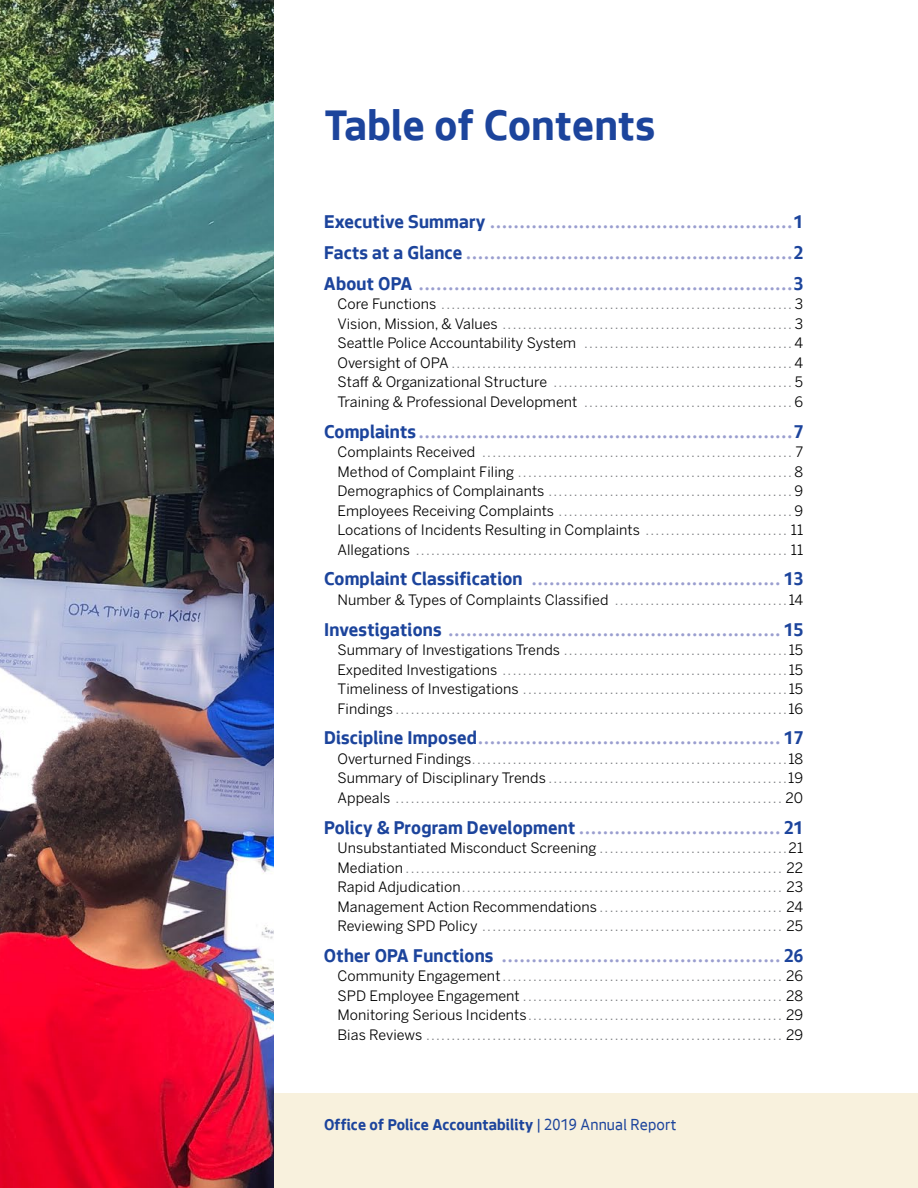
<style>
.page{position:relative;width:918px;height:1188px;background:#fff}
.page>*{position:absolute;margin:0;border:0;box-sizing:border-box;transform-origin:0 0}
.t1{font:700 45px "Seattle Text";letter-spacing:.01em;color:#1c449c}
.t2{font:700 19.5px/30.8px "Seattle Text";letter-spacing:.01em;color:#9a9ecf;text-align:justify}
.t3{font:700 16.5px "Seattle Text";letter-spacing:.01em;color:#1c449c}
.t4{font:14.25px/19.5px "Benton Sans";letter-spacing:.005em;color:#808285;text-align:justify}
.t5{font:14.25px "Benton Sans";letter-spacing:.005em;color:#000}
.s1{color:#1c449c}
.s2{color:#000}
.s3{color:#808285}
.s4{font-weight:400}
</style>
<div class="page">
<div style="left:0;top:1094px;width:918px;height:94px;background:#f8f1dd"></div>
<img style="left:0;top:0;width:274px;height:1188px">
<h1 class="t1" style="left:324px;top:95px;width:333px">Table of Contents</h1>
<p class="t2" style="left:324px;top:206px;width:481px"><span class="s1">Executive Summary</span> ...................................................<span class="s1">1<br>Facts at a Glance</span> .......................................................<span class="s1">2<br>About OPA</span> ...............................................................<span class="s1">3</span></p>
<p class="t4" style="left:338px;top:294px;width:467px"><span class="s2">Core Functions</span> .....................................................................<span class="s2">3<br>Vision, Mission, &amp; Values</span> .........................................................<span class="s2">3<br>Seattle Police Accountability System</span> .........................................<span class="s2">4<br>Oversight of OPA</span> ...................................................................<span class="s2">4<br>Staff &amp; Organizational Structure</span> ............................................... <span class="s2">5<br>Training &amp; Professional Development</span> .........................................<span class="s2">6</span></p>
<h2 class="t2" style="left:324px;top:415px;width:481px"><span class="s1">Complaints</span>...............................................................<span class="s1">7</span></h2>
<p class="t4" style="left:338px;top:442px;width:467px"><span class="s2">Complaints Received</span> ............................................................. <span class="s2">7<br>Method of Complaint Filing</span> ......................................................<span class="s2">8<br>Demographics of Complainants</span> ................................................<span class="s2">9<br>Employees Receiving Complaints</span> ..............................................<span class="s2">9<br>Locations of Incidents Resulting in Complaints</span> ............................ <span class="s2">11<br>Allegations</span> ......................................................................... <span class="s2">11</span></p>
<h2 class="t2" style="left:324px;top:563px;width:481px"><span class="s1">Complaint Classification</span> .......................................... <span class="s1">13</span></h2>
<p class="t5" style="left:338px;top:591px;width:467px">Number &amp; Types of Complaints Classified <span class="s3">..................................</span>14</p>
<h2 class="t2" style="left:324px;top:613px;width:481px"><span class="s1">Investigations</span> ........................................................<span class="s1">15</span></h2>
<p class="t4" style="left:338px;top:640px;width:467px"><span class="s2">Summary of Investigations Trends</span> ............................................<span class="s2">15<br>Expedited Investigations</span> ........................................................<span class="s2">15<br>Timeliness of Investigations</span> ....................................................<span class="s2">15<br>Findings</span>.............................................................................<span class="s2">16</span></p>
<h2 class="t2" style="left:324px;top:722px;width:481px"><span class="s1">Discipline Imposed</span>...................................................<span class="s1">17</span></h2>
<p class="t4" style="left:338px;top:749px;width:467px"><span class="s2">Overturned Findings</span>..............................................................<span class="s2">18<br>Summary of Disciplinary Trends</span>...............................................<span class="s2">19<br>Appeals</span> ............................................................................ <span class="s2">20</span></p>
<h2 class="t2" style="left:324px;top:811px;width:481px"><span class="s1">Policy &amp; Program Development</span> .................................. <span class="s1">21</span></h2>
<p class="t4" style="left:338px;top:838px;width:467px"><span class="s2">Unsubstantiated Misconduct Screening</span> .....................................<span class="s2">21<br>Mediation</span>.......................................................................... <span class="s2">22<br>Rapid Adjudication</span>............................................................... <span class="s2">23<br>Management Action Recommendations</span>.................................... <span class="s2">24<br>Reviewing SPD Policy</span> ........................................................... <span class="s2">25</span></p>
<h2 class="t2" style="left:324px;top:939px;width:481px"><span class="s1">Other OPA Functions</span> ...............................................<span class="s1">26</span></h2>
<p class="t4" style="left:337px;top:966px;width:467px"><span class="s2">Community Engagement</span>....................................................... <span class="s2">26<br>SPD Employee Engagement</span> ................................................... <span class="s2">28<br>Monitoring Serious Incidents</span>.................................................. <span class="s2">29<br>Bias Reviews</span> ...................................................................... <span class="s2">29</span></p>
<p class="t3" style="left:324px;top:1113px;width:354px">Office of Police Accountability <span class="s4">| 2019 Annual Report</span></p>
</div>
